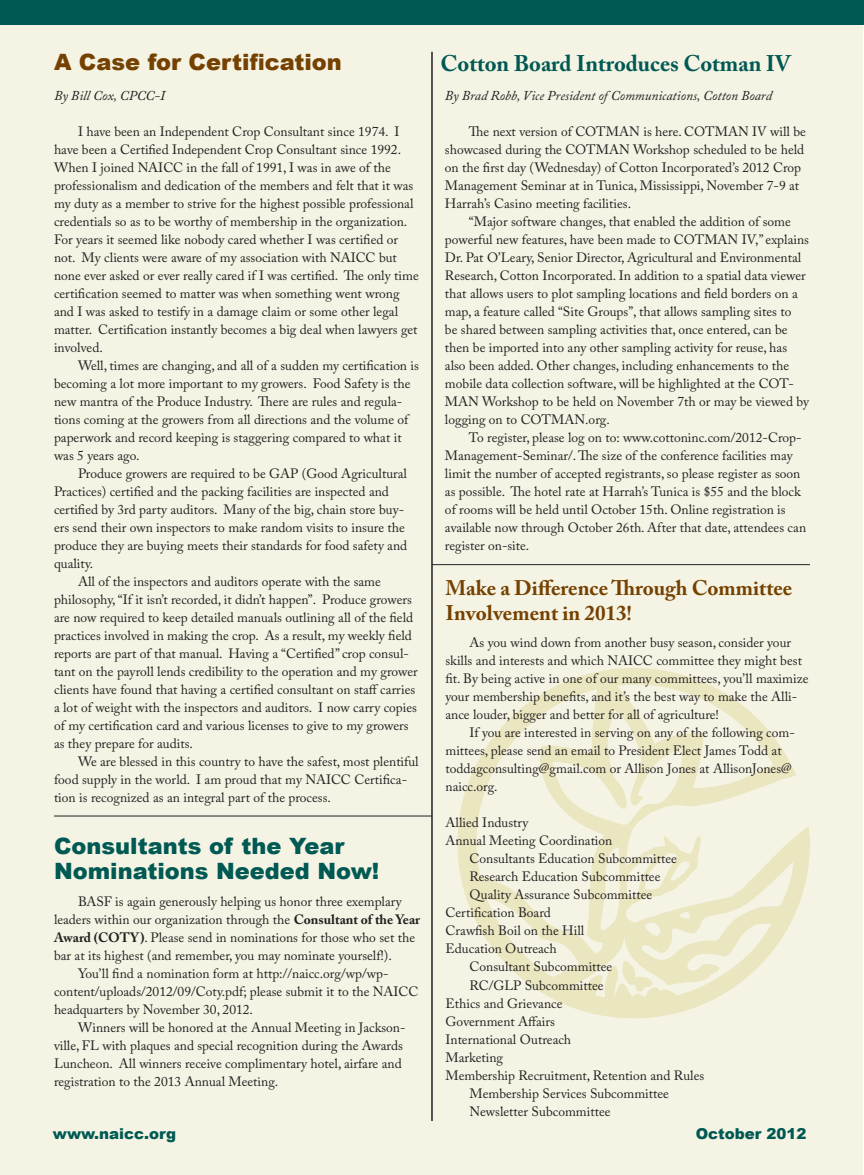
<style>
.page{position:relative;width:864px;height:1175px;background:#fff}
.page>*{position:absolute;margin:0;border:0;box-sizing:border-box;transform-origin:0 0}
.t1{font:900 22.5px "Arial";color:#005953}
.t2{font:700 22.5px "Adobe Caslon Pro";color:#005953}
.t3{font:900 22.5px "Arial";color:#754100}
.t4{font:700 21px "Adobe Caslon Pro";color:#754100}
.t5{font:900 15px "Arial";color:#005953}
.t6{font:13.5px/18px "Adobe Caslon Pro";color:#231f20}
.t7{font:italic 13.5px "Adobe Caslon Pro";color:#231f20}
.s1{font-weight:700}
</style>
<div class="page">
<div style="left:0;top:16px;width:862px;height:1158px;background:#f5f4e4"></div>
<div style="left:0;top:0;width:864px;height:25px;background:#005953"></div>
<hr style="left:431px;top:52px;width:2px;height:1068px;background:#231f20">
<hr style="left:54px;top:815px;width:378px;height:1px;background:#231f20">
<hr style="left:432px;top:564px;width:378px;height:1px;background:#231f20">
<svg style="left:457px;top:668px;width:353px;height:350px"></svg>
<p class="t3" style="left:54px;top:46px;width:289px">A Case for Certification</p>
<p class="t7" style="left:54px;top:87px;width:113px">By Bill Cox, CPCC-I</p>
<p class="t6" style="left:54px;top:122px;width:361px;text-indent:24px">I have been an Independent Crop Consultant since 1974. I have been a Certified Independent Crop Consultant since 1992.<br>When I joined NAICC in the fall of 1991, I was in awe of the professionalism and dedication of the members and felt that it was my duty as a member to strive for the highest possible professional credentials so as to be worthy of membership in the organization.</p>
<p class="t6" style="left:54px;top:230px;width:366px">For years it seemed like nobody cared whether I was certified or not. My clients were aware of my association with NAICC but none ever asked or ever really cared if I was certified. The only time certification seemed to matter was when something went wrong and I was asked to testify in a damage claim or some other legal matter. Certification instantly becomes a big deal when lawyers get involved.</p>
<p class="t6" style="left:54px;top:356px;width:366px;text-indent:24px">Well, times are changing, and all of a sudden my certification is becoming a lot more important to my growers. Food Safety is the new mantra of the Produce Industry. There are rules and regula&shy;tions coming at the growers from all directions and the volume of paperwork and record keeping is staggering compared to what it was 5 years ago.</p>
<p class="t6" style="left:54px;top:464px;width:355px;text-indent:24px">Produce growers are required to be GAP (Good Agricultural Practices) certified and the packing facilities are inspected and certified by 3rd party auditors. Many of the big, chain store buy&shy;ers send their own inspectors to make random visits to insure the produce they are buying meets their standards for food safety and quality.</p>
<p class="t6" style="left:54px;top:572px;width:365px;text-indent:24px">All of the inspectors and auditors operate with the same philosophy, “If it isn’t recorded, it didn’t happen”. Produce growers are now required to keep detailed manuals outlining all of the field practices involved in making the crop. As a result, my weekly field reports are part of that manual. Having a “Certified” crop consul&shy;tant on the payroll lends credibility to the operation and my grower clients have found that having a certified consultant on staff carries a lot of weight with the inspectors and auditors. I now carry copies of my certification card and various licenses to give to my growers as they prepare for audits.</p>
<p class="t6" style="left:54px;top:752px;width:366px;text-indent:24px">We are blessed in this country to have the safest, most plentiful food supply in the world. I am proud that my NAICC Certifica&shy;tion is recognized as an integral part of the process.</p>
<p class="t1" style="left:54px;top:829px;width:292px">Consultants of the Year</p>
<p class="t1" style="left:54px;top:855px;width:327px">Nominations Needed Now!</p>
<p class="t6" style="left:54px;top:892px;width:368px;text-indent:24px">BASF is again generously helping us honor three exemplary leaders within our organization through the <span class="s1">Consultant of the Year Award (COTY)</span>. Please send in nominations for those who set the bar at its highest (and remember, you may nominate yourself!).</p>
<p class="t6" style="left:54px;top:964px;width:366px;text-indent:24px">You’ll find a nomination form at http://naicc.org/wp/wp&shy;content/uploads/2012/09/Coty.pdf; please submit it to the NAICC headquarters by November 30, 2012.</p>
<p class="t6" style="left:54px;top:1018px;width:353px;text-indent:24px">Winners will be honored at the Annual Meeting in Jackson&shy;ville, FL with plaques and special recognition during the Awards Luncheon. All winners receive complimentary hotel, airfare and registration to the 2013 Annual Meeting.</p>
<p class="t2" style="left:441px;top:50px;width:351px">Cotton Board Introduces Cotman IV</p>
<p class="t7" style="left:445px;top:87px;width:329px">By Brad Robb, Vice President of Communications, Cotton Board</p>
<p class="t6" style="left:445px;top:122px;width:363px;text-indent:24px">The next version of COTMAN is here. COTMAN IV will be showcased during the COTMAN Workshop scheduled to be held on the first day (Wednesday) of Cotton Incorporated’s 2012 Crop Management Seminar at in Tunica, Mississippi, November 7-9 at Harrah’s Casino meeting facilities.</p>
<p class="t6" style="left:445px;top:212px;width:366px;text-indent:24px">“Major software changes, that enabled the addition of some powerful new features, have been made to COTMAN IV,” explains Dr. Pat O’Leary, Senior Director, Agricultural and Environmental Research, Cotton Incorporated. In addition to a spatial data viewer that allows users to plot sampling locations and field borders on a map, a feature called “Site Groups”, that allows sampling sites to<br>be shared between sampling activities that, once entered, can be then be imported into any other sampling activity for reuse, has also been added. Other changes, including enhancements to the mobile data collection software, will be highlighted at the COT-MAN Workshop to be held on November 7th or may be viewed by logging on to COTMAN.org.</p>
<p class="t6" style="left:445px;top:428px;width:363px;text-indent:24px">To register, please log on to: www.cottoninc.com/2012-Crop-Management-Seminar/. The size of the conference facilities may limit the number of accepted registrants, so please register as soon as possible. The hotel rate at Harrah’s Tunica is $55 and the block of rooms will be held until October 15th. Online registration is available now through October 26th. After that date, attendees can register on-site.</p>
<p class="t4" style="left:446px;top:575px;width:348px">Make a Difference Through Committee</p>
<p class="t4" style="left:446px;top:601px;width:188px">Involvement in 2013!</p>
<p class="t6" style="left:446px;top:633px;width:365px;text-indent:24px">As you wind down from another busy season, consider your skills and interests and which NAICC committee they might best fit. By being active in one of our many committees, you’ll maximize your membership benefits, and it’s the best way to make the Alli&shy;ance louder, bigger and better for all of agriculture!</p>
<p class="t6" style="left:446px;top:723px;width:351px;text-indent:24px">If you are interested in serving on any of the following com&shy;mittees, please send an email to President Elect James Todd at toddagconsulting@gmail.com or Allison Jones at AllisonJones@ naicc.org.</p>
<p class="t6" style="left:446px;top:813px;width:84px">Allied Industry</p>
<p class="t6" style="left:446px;top:831px;width:168px">Annual Meeting Coordination</p>
<p class="t6" style="left:470px;top:849px;width:209px">Consultants Education Subcommittee</p>
<p class="t6" style="left:470px;top:867px;width:192px">Research Education Subcommittee</p>
<p class="t6" style="left:470px;top:885px;width:184px">Quality Assurance Subcommittee</p>
<p class="t6" style="left:446px;top:903px;width:107px">Certification Board</p>
<p class="t6" style="left:446px;top:921px;width:140px">Crawfish Boil on the Hill</p>
<p class="t6" style="left:446px;top:939px;width:113px">Education Outreach</p>
<p class="t6" style="left:470px;top:957px;width:144px">Consultant Subcommittee</p>
<p class="t6" style="left:470px;top:975px;width:136px">RC/GLP Subcommittee</p>
<p class="t6" style="left:446px;top:993px;width:119px">Ethics and Grievance</p>
<p class="t6" style="left:446px;top:1011px;width:111px">Government Affairs</p>
<p class="t6" style="left:446px;top:1029px;width:127px">International Outreach</p>
<p class="t6" style="left:446px;top:1047px;width:59px">Marketing</p>
<p class="t6" style="left:446px;top:1065px;width:260px">Membership Recruitment, Retention and Rules</p>
<p class="t6" style="left:470px;top:1083px;width:201px">Membership Services Subcommittee</p>
<p class="t6" style="left:470px;top:1101px;width:143px">Newsletter Subcommittee</p>
<p class="t5" style="left:53px;top:1122px;width:125px">www.naicc.org</p>
<p class="t5" style="left:696px;top:1122px;width:112px">October 2012</p>
</div>
